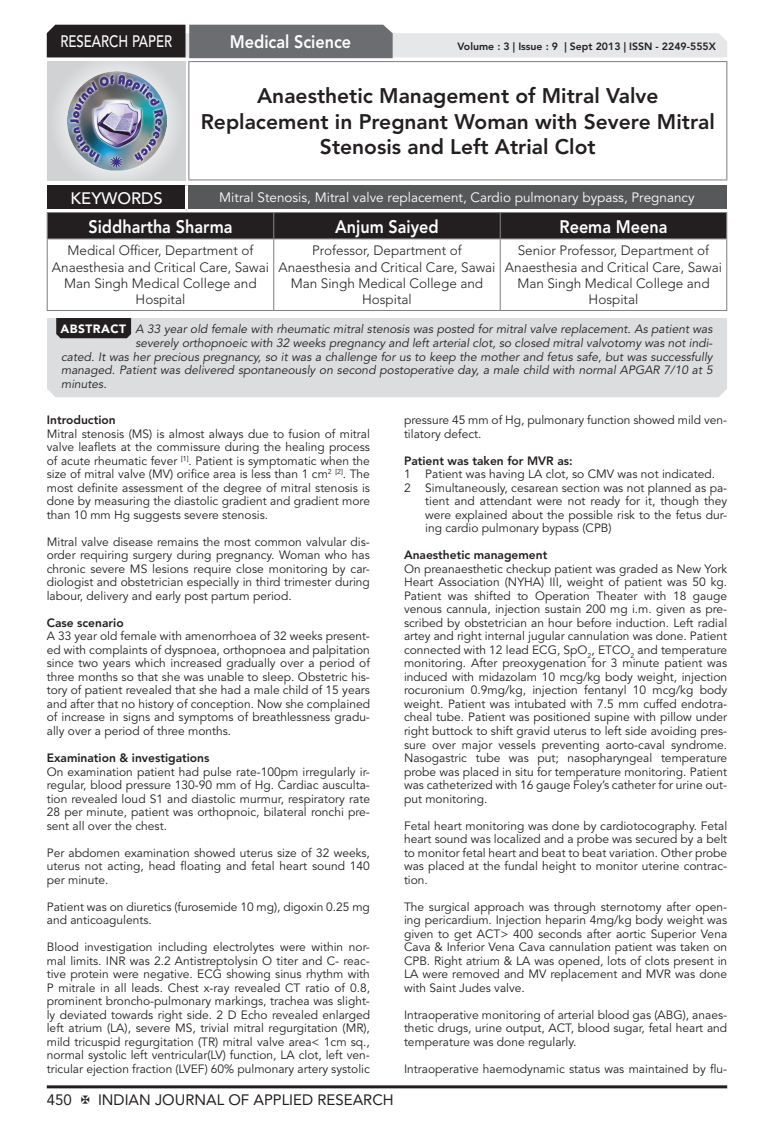
<style>
.page{position:relative;width:774px;height:1136px;background:#fff}
.page>*{position:absolute;margin:0;border:0;box-sizing:border-box;transform-origin:0 0}
.Articles_Head{font:800 21px/25.2px "Avenir LT Std";color:#231f20;text-align:center}
.Author_Name{font:800 18px "Avenir LT Std";color:#fff;scale:.9 1}
.Subject_Name{font:800 18px "Avenir LT Std";color:#fff;scale:.9 1}
.Address{font:500 16.5px "Avenir LT Std";color:#fff;scale:.8 1}
.Address-2{font:500 16.5px "Avenir LT Std";color:#fff}
.t1{font:15px "Avenir LT Std";color:#231f20}
.Address-3{font:300 13.5px/16.2px "Avenir LT Std";color:#231f20;text-align:center}
.Address-4{font:13.5px "Avenir LT Std";color:#fff}
.Body_Text{font:12px/13.5px "Avenir LT Std";color:#231f20;text-align:justify}
.Body_Text-2{font:italic 12px "Avenir LT Std";color:#231f20}
.Bullet{font:12px/13.5px "Avenir LT Std";color:#231f20;text-align:justify}
.Bold{font:800 12px "Avenir LT Std";color:#231f20}
.t2{font:900 12px "Avenir LT Std";letter-spacing:.04em;color:#fff}
.t3{font:800 10.5px "Avenir LT Std";color:#231f20}
</style>
<div class="page">
<hr style="left:47px;top:1085px;width:680px;height:3px;background:#231f20">
<div style="left:48px;top:62px;width:137px;height:118px;background:linear-gradient(to right,#d9dadc,#d8d9db)"></div>
<img style="left:68px;top:71px;width:99px;height:100px">
<svg style="left:47px;top:25px;width:680px;height:33px;background:#9e9e9f"></svg>
<hr style="left:188px;top:61px;width:539px;height:1px;background:#808285">
<hr style="left:188px;top:62px;width:1px;height:117px;background:#808285">
<hr style="left:726px;top:62px;width:1px;height:117px;background:#808285">
<hr style="left:188px;top:179px;width:539px;height:1px;background:#808285">
<div style="left:47px;top:212px;width:680px;height:26px;background:#231f20"></div>
<hr style="left:47px;top:238px;width:227px;height:1px;background:#808285">
<hr style="left:47px;top:239px;width:1px;height:71px;background:#808285">
<hr style="left:274px;top:238px;width:226px;height:1px;background:#808285">
<hr style="left:273px;top:239px;width:1px;height:71px;background:#808285">
<hr style="left:500px;top:238px;width:227px;height:1px;background:#808285">
<hr style="left:500px;top:239px;width:1px;height:71px;background:#808285">
<hr style="left:726px;top:239px;width:1px;height:71px;background:#808285">
<hr style="left:47px;top:310px;width:227px;height:1px;background:#808285">
<hr style="left:274px;top:310px;width:226px;height:1px;background:#808285">
<hr style="left:500px;top:310px;width:227px;height:1px;background:#808285">
<div style="left:47px;top:185px;width:139px;height:25px;background:#231f20"></div>
<div style="left:186px;top:185px;width:541px;height:25px;background:#57585a"></div>
<hr style="left:185px;top:185px;width:3px;height:24px;background:#fff">
<hr style="left:47px;top:209px;width:139px;height:3px;background:#fff">
<hr style="left:186px;top:209px;width:541px;height:3px;background:#fff">
<div style="left:47px;top:318px;width:680px;height:79px;background:#dcdddf"></div>
<svg style="left:56px;top:318px;width:75px;height:20px"></svg>
<h3 class="Address" style="left:60px;top:32px;width:141px">RESEARCH PAPER</h3>
<p class="Subject_Name" style="left:230px;top:31px;width:136px">Medical Science</p>
<p class="t3" style="left:457px;top:41px;width:260px">Volume : 3 | Issue : 9 | Sept 2013 | ISSN - 2249-555X</p>
<p class="Articles_Head" style="left:201px;top:84px;width:516px">Anaesthetic Management of Mitral Valve<br>Replacement in Pregnant Woman with Severe Mitral<br>Stenosis and Left Atrial Clot</p>
<p class="Address-2" style="left:71px;top:189px;width:94px">KEYWORDS</p>
<p class="Address-4" style="left:219px;top:189px;width:477px">Mitral Stenosis, Mitral valve replacement, Cardio pulmonary bypass, Pregnancy</p>
<p class="Author_Name" style="left:88px;top:215px;width:162px">Siddhartha Sharma</p>
<p class="Author_Name" style="left:335px;top:215px;width:117px">Anjum Saiyed</p>
<p class="Author_Name" style="left:559px;top:215px;width:121px">Reema Meena</p>
<p class="Address-3" style="left:52px;top:243px;width:219px">Medical Officer, Department of<br>Anaesthesia and Critical Care, Sawai<br>Man Singh Medical College and<br>Hospital</p>
<p class="Address-3" style="left:278px;top:243px;width:219px">Professor, Department of<br>Anaesthesia and Critical Care, Sawai<br>Man Singh Medical College and<br>Hospital</p>
<p class="Address-3" style="left:505px;top:243px;width:219px">Senior Professor, Department of<br>Anaesthesia and Critical Care, Sawai<br>Man Singh Medical College and<br>Hospital</p>
<p class="t2" style="left:60px;top:321px;width:67px">ABSTRACT</p>
<p class="Body_Text-2" style="left:135px;top:322px;width:579px">A 33 year old female with rheumatic mitral stenosis was posted for mitral valve replacement. As patient was</p>
<p class="Body_Text-2" style="left:135px;top:336px;width:579px">severely orthopnoeic with 32 weeks pregnancy and left arterial clot, so closed mitral valvotomy was not indi-</p>
<p class="Body_Text-2" style="left:61px;top:349px;width:653px">cated. It was her precious pregnancy, so it was a challenge for us to keep the mother and fetus safe, but was successfully</p>
<p class="Body_Text-2" style="left:61px;top:363px;width:653px">managed. Patient was delivered spontaneously on second postoperative day, a male child with normal APGAR 7/10 at 5</p>
<p class="Body_Text-2" style="left:61px;top:376px;width:47px">minutes.</p>
<p class="Bold" style="left:47px;top:413px;width:70px">Introduction</p>
<p class="Body_Text" style="left:47px;top:427px;width:325px">Mitral stenosis (MS) is almost always due to fusion of mitral valve leaflets at the commissure during the healing process of acute rheumatic fever <sup>[1]</sup>. Patient is symptomatic when the size of mitral valve (MV) orifice area is less than 1 cm<sup>2</sup> <sup>[</sup><sup>2</sup><sup>]</sup>. The most definite assessment of the degree of mitral stenosis is done by measuring the diastolic gradient and gradient more than 10 mm Hg suggests severe stenosis.</p>
<p class="Body_Text" style="left:47px;top:535px;width:325px">Mitral valve disease remains the most common valvular dis&shy;order requiring surgery during pregnancy. Woman who has chronic severe MS lesions require close monitoring by car&shy;diologist and obstetrician especially in third trimester during labour, delivery and early post partum period.</p>
<p class="Bold" style="left:47px;top:615px;width:78px">Case scenario</p>
<p class="Body_Text" style="left:47px;top:629px;width:325px">A 33 year old female with amenorrhoea of 32 weeks present&shy;ed with complaints of dyspnoea, orthopnoea and palpitation since two years which increased gradually over a period of three months so that she was unable to sleep. Obstetric his&shy;tory of patient revealed that she had a male child of 15 years and after that no history of conception. Now she complained of increase in signs and symptoms of breathlessness gradu&shy;ally over a period of three months.</p>
<p class="Bold" style="left:47px;top:750px;width:164px">Examination &amp; investigations</p>
<p class="Body_Text" style="left:47px;top:764px;width:325px">On examination patient had pulse rate-100pm irregularly ir&shy;regular, blood pressure 130-90 mm of Hg. Cardiac ausculta&shy;tion revealed loud S1 and diastolic murmur, respiratory rate 28 per minute, patient was orthopnoic, bilateral ronchi pre&shy;sent all over the chest.</p>
<p class="Body_Text" style="left:47px;top:845px;width:325px">Per abdomen examination showed uterus size of 32 weeks, uterus not acting, head floating and fetal heart sound 140 per minute.</p>
<p class="Body_Text" style="left:47px;top:899px;width:325px">Patient was on diuretics (furosemide 10 mg), digoxin 0.25 mg and anticoagulents.</p>
<p class="Body_Text" style="left:47px;top:940px;width:325px">Blood investigation including electrolytes were within nor&shy;mal limits. INR was 2.2 Antistreptolysin O titer and C- reac&shy;tive protein were negative. ECG showing sinus rhythm with P mitrale in all leads. Chest x-ray revealed CT ratio of 0.8, prominent broncho-pulmonary markings, trachea was slight&shy;ly deviated towards right side. 2 D Echo revealed enlarged left atrium (LA), severe MS, trivial mitral regurgitation (MR), mild tricuspid regurgitation (TR) mitral valve area&lt; 1cm sq., normal systolic left ventricular(LV) function, LA clot, left ven&shy;tricular ejection fraction (LVEF) 60% pulmonary artery systolic</p>
<p class="Body_Text" style="left:404px;top:413px;width:325px">pressure 45 mm of Hg, pulmonary function showed mild ven&shy;tilatory defect.</p>
<p class="Bold" style="left:404px;top:453px;width:170px">Patient was taken for MVR as:</p>
<p class="Bullet" style="left:404px;top:467px;width:313px">1 Patient was having LA clot, so CMV was not indicated.</p>
<p class="Bullet" style="left:425px;top:481px;width:303px;text-indent:-21px">2 Simultaneously, cesarean section was not planned as pa&shy;tient and attendant were not ready for it, though they were explained about the possible risk to the fetus dur&shy;ing cardio pulmonary bypass (CPB)</p>
<p class="Bold" style="left:404px;top:548px;width:145px">Anaesthetic management</p>
<p class="Body_Text" style="left:404px;top:562px;width:325px">On preanaesthetic checkup patient was graded as New York Heart Association (NYHA) III, weight of patient was 50 kg.<br>Patient was shifted to Operation Theater with 18 gauge venous cannula, injection sustain 200 mg i.m. given as pre&shy;scribed by obstetrician an hour before induction. Left radial artey and right internal jugular cannulation was done. Patient connected with 12 lead ECG, SpO<sub>2</sub>, ETCO<sub>2</sub> and temperature monitoring. After preoxygenation for 3 minute patient was induced with midazolam 10 mcg/kg body weight, injection rocuronium 0.9mg/kg, injection fentanyl 10 mcg/kg body weight. Patient was intubated with 7.5 mm cuffed endotra&shy;cheal tube. Patient was positioned supine with pillow under right buttock to shift gravid uterus to left side avoiding pres&shy;sure over major vessels preventing aorto-caval syndrome.<br>Nasogastric tube was put; nasopharyngeal temperature probe was placed in situ for temperature monitoring. Patient was catheterized with 16 gauge Foley’s catheter for urine out&shy;put monitoring.</p>
<p class="Body_Text" style="left:404px;top:818px;width:325px">Fetal heart monitoring was done by cardiotocography. Fetal heart sound was localized and a probe was secured by a belt to monitor fetal heart and beat to beat variation. Other probe was placed at the fundal height to monitor uterine contrac&shy;tion.</p>
<p class="Body_Text" style="left:404px;top:899px;width:325px">The surgical approach was through sternotomy after open&shy;ing pericardium. Injection heparin 4mg/kg body weight was given to get ACT&gt; 400 seconds after aortic Superior Vena Cava &amp; Inferior Vena Cava cannulation patient was taken on CPB. Right atrium &amp; LA was opened, lots of clots present in LA were removed and MV replacement and MVR was done with Saint Judes valve.</p>
<p class="Body_Text" style="left:404px;top:1007px;width:325px">Intraoperative monitoring of arterial blood gas (ABG), anaes&shy;thetic drugs, urine output, ACT, blood sugar, fetal heart and temperature was done regularly.</p>
<p class="Body_Text" style="left:404px;top:1061px;width:325px">Intraoperative haemodynamic status was maintained by flu-</p>
<p class="t1" style="left:47px;top:1090px;width:27px">450</p>
<p class="t1" style="left:98px;top:1090px;width:297px">INDIAN JOURNAL OF APPLIED RESEARCH</p>
</div>
